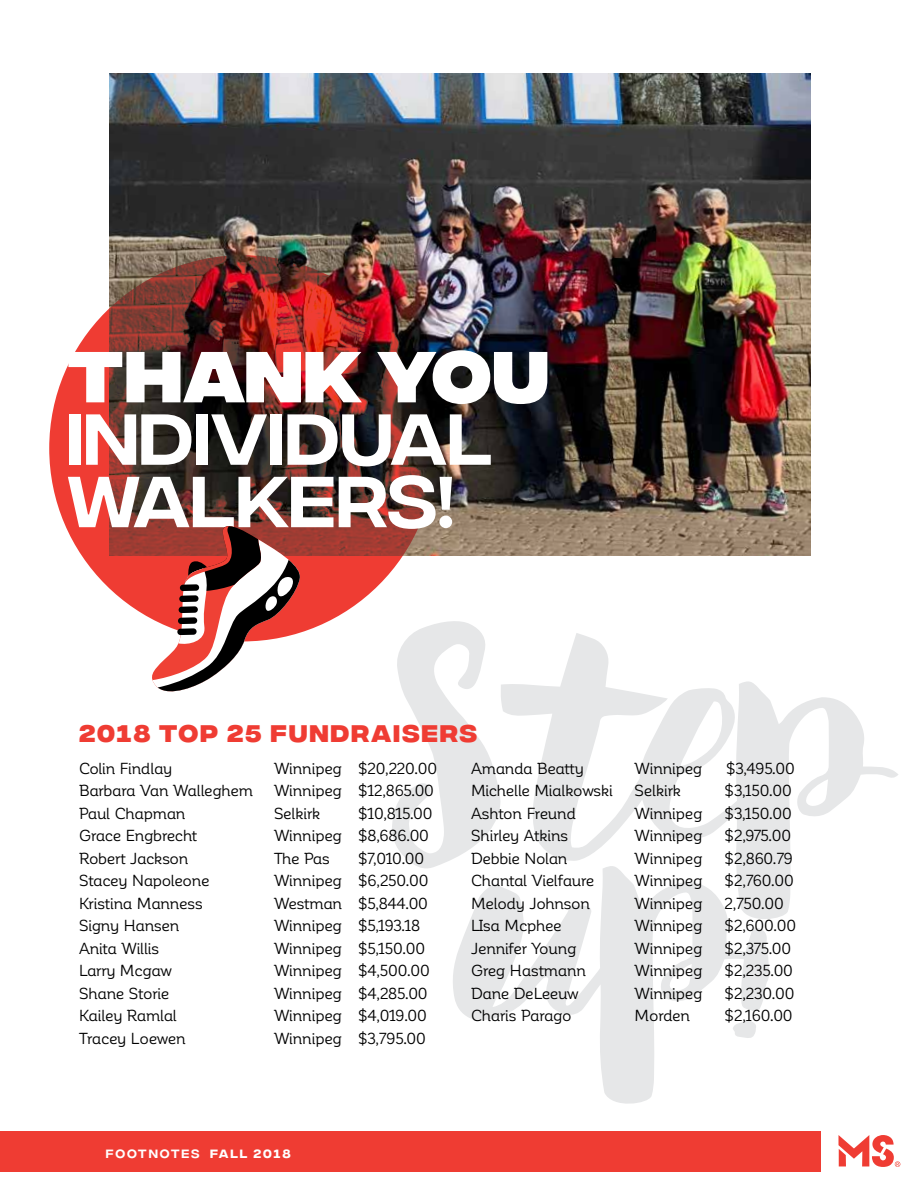
<style>
.page{position:relative;width:918px;height:1188px;background:#fff}
.page>*{position:absolute;margin:0;border:0;box-sizing:border-box;transform-origin:0 0}
.t1{font:72px/62.4px "Integral CF";color:#fff}
.t2{font:800 72px "Integral CF";letter-spacing:.01em;color:#fff}
.t3{font:700 24px "Integral CF";letter-spacing:.075em;color:#ef3c33}
.t4{font:15.75px "Corporative Alt";letter-spacing:-.015em;color:#000}
.t5{font:12px "Integral CF";letter-spacing:.15em;color:#fff}
.s1{font-weight:500}
</style>
<div class="page">
<div style="left:0;top:1131px;width:821px;height:41px;background:#ef3c33"></div>
<svg style="left:839px;top:1135px;width:61px;height:32px"></svg>
<svg style="left:453px;top:884px;width:316px;height:220px"></svg>
<svg style="left:733px;top:1019px;width:24px;height:20px"></svg>
<svg style="left:392px;top:621px;width:109px;height:247px"></svg>
<svg style="left:501px;top:633px;width:397px;height:292px"></svg>
<img style="left:109px;top:74px;width:701px;height:482px">
<svg style="left:49px;top:255px;width:386px;height:386px;background:#782a25"></svg>
<svg style="left:149px;top:523px;width:153px;height:169px"></svg>
<h1 class="t2" style="left:67px;top:335px;width:484px">THANK YOU</h1>
<h1 class="t1" style="left:66px;top:414px;width:428px">INDIVIDUAL<br>WALKERS!</h1>
<h2 class="t3" style="left:79px;top:720px;width:400px">2018 TOP 25 FUNDRAISERS</h2>
<p class="t4" style="left:79px;top:760px;width:95px">Colin Findlay</p>
<p class="t4" style="left:274px;top:760px;width:165px">Winnipeg $20,220.00</p>
<p class="t4" style="left:79px;top:782px;width:176px">Barbara Van Walleghem</p>
<p class="t4" style="left:274px;top:782px;width:162px">Winnipeg $12,865.00</p>
<p class="t4" style="left:79px;top:805px;width:108px">Paul Chapman</p>
<p class="t4" style="left:274px;top:805px;width:48px">Selkirk</p>
<p class="t4" style="left:358px;top:805px;width:76px">$10,815.00</p>
<p class="t4" style="left:79px;top:827px;width:119px">Grace Engbrecht</p>
<p class="t4" style="left:274px;top:827px;width:156px">Winnipeg $8,686.00</p>
<p class="t4" style="left:79px;top:850px;width:111px">Robert Jackson</p>
<p class="t4" style="left:274px;top:850px;width:58px">The Pas</p>
<p class="t4" style="left:358px;top:850px;width:68px">$7,010.00</p>
<p class="t4" style="left:79px;top:872px;width:132px">Stacey Napoleone</p>
<p class="t4" style="left:274px;top:872px;width:156px">Winnipeg $6,250.00</p>
<p class="t4" style="left:79px;top:895px;width:126px">Kristina Manness</p>
<p class="t4" style="left:274px;top:895px;width:156px">Westman $5,844.00</p>
<p class="t4" style="left:79px;top:917px;width:102px">Signy Hansen</p>
<p class="t4" style="left:274px;top:917px;width:148px">Winnipeg $5,193.18</p>
<p class="t4" style="left:79px;top:940px;width:82px">Anita Willis</p>
<p class="t4" style="left:274px;top:940px;width:153px">Winnipeg $5,150.00</p>
<p class="t4" style="left:79px;top:962px;width:94px">Larry Mcgaw</p>
<p class="t4" style="left:274px;top:962px;width:157px">Winnipeg $4,500.00</p>
<p class="t4" style="left:79px;top:985px;width:92px">Shane Storie</p>
<p class="t4" style="left:274px;top:985px;width:155px">Winnipeg $4,285.00</p>
<p class="t4" style="left:79px;top:1007px;width:99px">Kailey Ramlal</p>
<p class="t4" style="left:274px;top:1007px;width:154px">Winnipeg $4,019.00</p>
<p class="t4" style="left:79px;top:1030px;width:108px">Tracey Loewen</p>
<p class="t4" style="left:274px;top:1030px;width:153px">Winnipeg $3,795.00</p>
<p class="t4" style="left:471px;top:760px;width:114px">Amanda Beatty</p>
<p class="t4" style="left:635px;top:760px;width:69px">Winnipeg</p>
<p class="t4" style="left:726px;top:760px;width:70px">$3,495.00</p>
<p class="t4" style="left:471px;top:782px;width:143px">Michelle Mialkowski</p>
<p class="t4" style="left:635px;top:782px;width:48px">Selkirk</p>
<p class="t4" style="left:725px;top:782px;width:69px">$3,150.00</p>
<p class="t4" style="left:471px;top:805px;width:106px">Ashton Freund</p>
<p class="t4" style="left:635px;top:805px;width:69px">Winnipeg</p>
<p class="t4" style="left:725px;top:805px;width:69px">$3,150.00</p>
<p class="t4" style="left:471px;top:827px;width:99px">Shirley Atkins</p>
<p class="t4" style="left:635px;top:827px;width:69px">Winnipeg</p>
<p class="t4" style="left:725px;top:827px;width:68px">$2,975.00</p>
<p class="t4" style="left:471px;top:850px;width:98px">Debbie Nolan</p>
<p class="t4" style="left:635px;top:850px;width:69px">Winnipeg</p>
<p class="t4" style="left:725px;top:850px;width:70px">$2,860.79</p>
<p class="t4" style="left:471px;top:872px;width:125px">Chantal Vielfaure</p>
<p class="t4" style="left:635px;top:872px;width:69px">Winnipeg</p>
<p class="t4" style="left:725px;top:872px;width:71px">$2,760.00</p>
<p class="t4" style="left:471px;top:895px;width:121px">Melody Johnson</p>
<p class="t4" style="left:635px;top:895px;width:69px">Winnipeg</p>
<p class="t4" style="left:725px;top:895px;width:61px">2,750.00</p>
<p class="t4" style="left:471px;top:917px;width:92px">LIsa Mcphee</p>
<p class="t4" style="left:635px;top:917px;width:69px">Winnipeg</p>
<p class="t4" style="left:725px;top:917px;width:73px">$2,600.00</p>
<p class="t4" style="left:471px;top:940px;width:107px">Jennifer Young</p>
<p class="t4" style="left:635px;top:940px;width:69px">Winnipeg</p>
<p class="t4" style="left:725px;top:940px;width:68px">$2,375.00</p>
<p class="t4" style="left:471px;top:962px;width:117px">Greg Hastmann</p>
<p class="t4" style="left:635px;top:962px;width:69px">Winnipeg</p>
<p class="t4" style="left:725px;top:962px;width:70px">$2,235.00</p>
<p class="t4" style="left:471px;top:985px;width:109px">Dane DeLeeuw</p>
<p class="t4" style="left:635px;top:985px;width:69px">Winnipeg</p>
<p class="t4" style="left:725px;top:985px;width:71px">$2,230.00</p>
<p class="t4" style="left:471px;top:1007px;width:102px">Charis Parago</p>
<p class="t4" style="left:635px;top:1007px;width:57px">Morden</p>
<p class="t4" style="left:725px;top:1007px;width:70px">$2,160.00</p>
<p class="t5" style="left:106px;top:1147px;width:186px">FOOTNOTES <span class="s1">FALL 2018</span></p>
</div>
